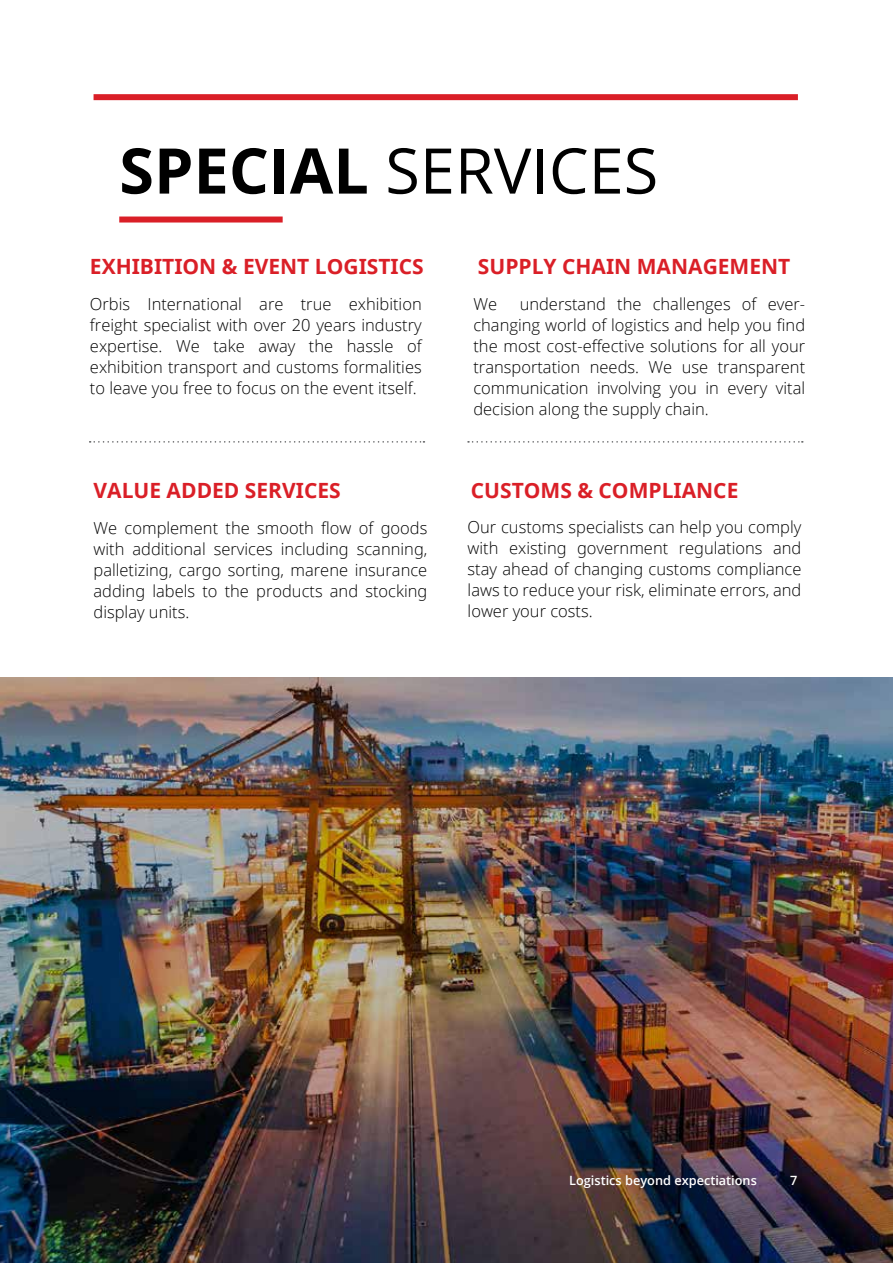
<style>
.page{position:relative;width:893px;height:1263px;background:#fff}
.page>*{position:absolute;margin:0;border:0;box-sizing:border-box;transform-origin:0 0}
.t1{font:63px "Open Sans";color:#000}
.t2{font:700 21px "Open Sans";color:#da1f27}
.t3{font:300 16.5px/21px "Open Sans";color:#000;text-align:justify}
.t4{font:600 12.75px "Open Sans";color:#fff}
.s1{font-weight:700}
</style>
<div class="page">
<div style="left:94px;top:94px;width:704px;height:6px;background:#da1f27"></div>
<div style="left:119px;top:216px;width:164px;height:6px;background:#da1f27"></div>
<img style="left:0;top:677px;width:893px;height:586px">
<svg style="left:90px;top:441px;width:334px;height:2px"></svg>
<svg style="left:468px;top:441px;width:335px;height:2px"></svg>
<h1 class="t1" style="left:119px;top:128px;width:540px"><span class="s1">SPECIAL</span> SERVICES</h1>
<p class="t2" style="left:90px;top:251px;width:335px">EXHIBITION &amp; EVENT LOGISTICS</p>
<p class="t3" style="left:90px;top:293px;width:333px">Orbis International are true exhibition freight specialist with over 20 years industry expertise. We take away the hassle of exhibition transport and customs formalities to leave you free to focus on the event itself.</p>
<p class="t2" style="left:94px;top:476px;width:249px">VALUE ADDED SERVICES</p>
<p class="t3" style="left:94px;top:517px;width:335px">We complement the smooth flow of goods with additional services including scanning, palletizing, cargo sorting, marene insurance adding labels to the products and stocking display units.</p>
<p class="t2" style="left:478px;top:251px;width:314px">SUPPLY CHAIN MANAGEMENT</p>
<p class="t3" style="left:473px;top:293px;width:333px;text-indent:46px">understand the challenges of ever&shy;changing world of logistics and help you find the most cost-effective solutions for all your transportation needs. We use transparent communication involving you in every vital decision along the supply chain.</p>
<p class="t3" style="left:473px;top:293px;width:25px">We</p>
<p class="t2" style="left:471px;top:476px;width:269px">CUSTOMS &amp; COMPLIANCE</p>
<p class="t3" style="left:468px;top:516px;width:335px">Our customs specialists can help you comply with existing government regulations and stay ahead of changing customs compliance laws to reduce your risk, eliminate errors, and lower your costs.</p>
<p class="t4" style="left:569px;top:1171px;width:189px">Logistics beyond expectiations</p>
<p class="t4" style="left:790px;top:1171px;width:9px">7</p>
</div>
